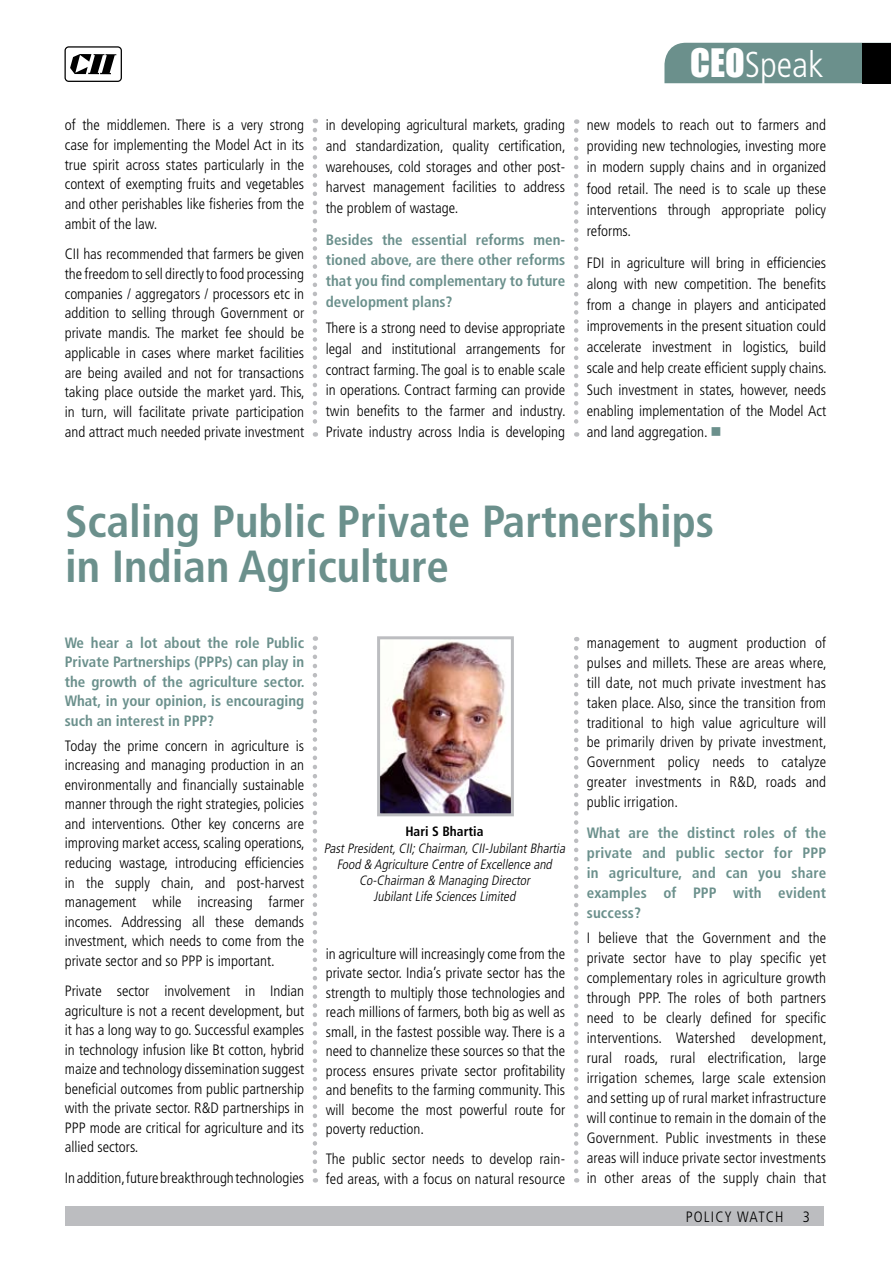
<style>
.page{position:relative;width:891px;height:1269px;background:#fff}
.page>*{position:absolute;margin:0;border:0;box-sizing:border-box;transform-origin:0 0}
.t1{font:700 condensed 45px/45px "Frutiger";color:#6b908c}
.t2{font:300 condensed 36px "Frutiger";color:#fff}
.t3{font:300 condensed 15px/19.5px "Frutiger";color:#000;text-align:justify}
.t4{font:700 condensed 15px/19.5px "Frutiger";color:#6b908c;text-align:justify}
.t5{font:300 condensed 15px "Frutiger";letter-spacing:.075em;color:#000}
.t6{font:italic 300 condensed 13.5px/16.2px "Frutiger";color:#000;text-align:center}
.t7{font:700 condensed 13.5px "Frutiger";color:#000}
.s1{font-family:"Impact";font-weight:400;font-stretch:normal}
.s2{color:#6b908c}
</style>
<div class="page">
<div style="left:65px;top:1207px;width:759px;height:19px;background:#bcbdc0"></div>
<svg style="left:65px;top:46px;width:57px;height:36px"></svg>
<div style="left:664px;top:43px;width:198px;height:40px;background:#6b908c"></div>
<div style="left:862px;top:43px;width:29px;height:40px;background:#000"></div>
<img style="left:381px;top:641px;width:129px;height:171px">
<div style="left:377px;top:636px;width:137px;height:180px;border:3px solid #bcbdc0"></div>
<svg style="left:574px;top:648px;width:4px;height:535px"></svg>
<svg style="left:574px;top:131px;width:4px;height:306px"></svg>
<svg style="left:313px;top:648px;width:4px;height:535px"></svg>
<svg style="left:313px;top:130px;width:4px;height:307px"></svg>
<p class="t3" style="left:65px;top:115px;width:241px">of the middlemen. There is a very strong case for implementing the Model Act in its true spirit across states particularly in the context of exempting fruits and vegetables and other perishables like fisheries from the ambit of the law.</p>
<p class="t3" style="left:65px;top:244px;width:241px">CII has recommended that farmers be given the freedom to sell directly to food processing companies / aggregators / processors etc in addition to selling through Government or private mandis. The market fee should be applicable in cases where market facilities are being availed and not for transactions taking place outside the market yard. This, in turn, will facilitate private participation and attract much needed private investment</p>
<p class="t3" style="left:326px;top:115px;width:241px;line-height:20.7px">in developing agricultural markets, grading and standardization, quality certification, warehouses, cold storages and other post&shy;harvest management facilities to address the problem of wastage.</p>
<p class="t4" style="left:326px;top:229px;width:241px;line-height:20.7px">Besides the essential reforms men&shy;tioned above, are there other reforms that you find complementary to future development plans?</p>
<p class="t3" style="left:326px;top:318px;width:241px;line-height:20.7px">There is a strong need to devise appropriate legal and institutional arrangements for contract farming. The goal is to enable scale in operations. Contract farming can provide twin benefits to the farmer and industry.<br>Private industry across I ndia is developing</p>
<h2 class="t2" style="left:690px;top:44px;width:135px"><span class="s1">CEO</span>Speak</h2>
<p class="t3" style="left:587px;top:115px;width:241px;line-height:21.1px">new models to reach out to farmers and providing new technologies, investing more in modern supply chains and in organized food retail. The need is to scale up these interventions through appropriate policy reforms.</p>
<p class="t3" style="left:587px;top:252px;width:241px;line-height:21.1px">FDI in agriculture will bring in efficiencies along with new competition. The benefits from a change in players and anticipated improvements in the present situation could accelerate investment in logistics, build scale and help create efficient supply chains.<br>Such investment in states, however, needs enabling implementation of the Model Act and land aggregation. <span class="s2">■</span></p>
<h1 class="t1" style="left:65px;top:499px;width:651px">Scaling Public Private Partnerships in Indian Agriculture</h1>
<p class="t4" style="left:65px;top:633px;width:241px">We hear a lot about the role Public Private Partnerships (PPPs) can play in the growth of the agriculture sector.<br>What, in your opinion, is encouraging such an interest in PPP?</p>
<p class="t3" style="left:65px;top:736px;width:241px">Today the prime concern in agriculture is increasing and managing production in an environmentally and financially sustainable manner through the right strategies, policies and interventions. Other key concerns are improving market access, scaling operations, reducing wastage, introducing efficiencies in the supply chain, and post-harvest management while increasing farmer incomes. Addressing all these demands investment, which needs to come from the private sector and so PPP is important.</p>
<p class="t3" style="left:65px;top:981px;width:241px">Private sector involvement in I ndian agriculture is not a recent development, but it has a long way to go. Successful examples in technology infusion like Bt cotton, hybrid maize and technology dissemination suggest beneficial outcomes from public partnership with the private sector. R&amp;D partnerships in PPP mode are critical for agriculture and its allied sectors.</p>
<p class="t3" style="left:65px;top:1168px;width:241px">I n addition, future breakthrough technologies</p>
<p class="t7" style="left:405px;top:824px;width:80px">Hari S Bhartia</p>
<p class="t6" style="left:324px;top:840px;width:245px">PastPresident,CII;Chairman,CII -JubilantBhartia Food &amp; Agriculture Centre ofExcellence and Co-Chairman &amp; Managing Director<br>JubilantLife SciencesLimited</p>
<p class="t3" style="left:326px;top:944px;width:241px">in agriculture will increasingly come from the private sector. I ndia’s private sector has the strength to multiply those technologies and reach millions of farmers, both big as well as small, in the fastest possible way. There is a need to channelize these sources so that the process ensures private sector profitability and benefits to the farming community. This will become the most powerful route for poverty reduction.</p>
<p class="t3" style="left:326px;top:1150px;width:241px">The public sector needs to develop rain&shy;fed areas, with a focus on natural resource</p>
<p class="t3" style="left:587px;top:633px;width:241px;line-height:20px">management to augment production of pulses and millets. These are areas where, till date, not much private investment has taken place. Also, since the transition from traditional to high value agriculture will be primarily driven by private investment, Government policy needs to catalyze greater investments in R&amp;D, roads and public irrigation.</p>
<p class="t4" style="left:587px;top:823px;width:241px;line-height:20px">What are the distinct roles of the private and public sector for PPP in agriculture, and can you share examples of PPP with evident success?</p>
<p class="t3" style="left:587px;top:928px;width:241px;line-height:20px">I believe that the Government and the private sector have to play specific yet complementary roles in agriculture growth through PPP. The roles of both partners need to be clearly defined for specific interventions. Watershed development, rural roads, rural electrification, large irrigation schemes, large scale extension and setting up of rural market infrastructure will continue to remain in the domain of the Government. Public investments in these areas will induce private sector investments in other areas of the supply chain that</p>
<p class="t5" style="left:686px;top:1208px;width:99px">policy watch</p>
<p class="t3" style="left:803px;top:1207px;width:9px">3</p>
</div>
